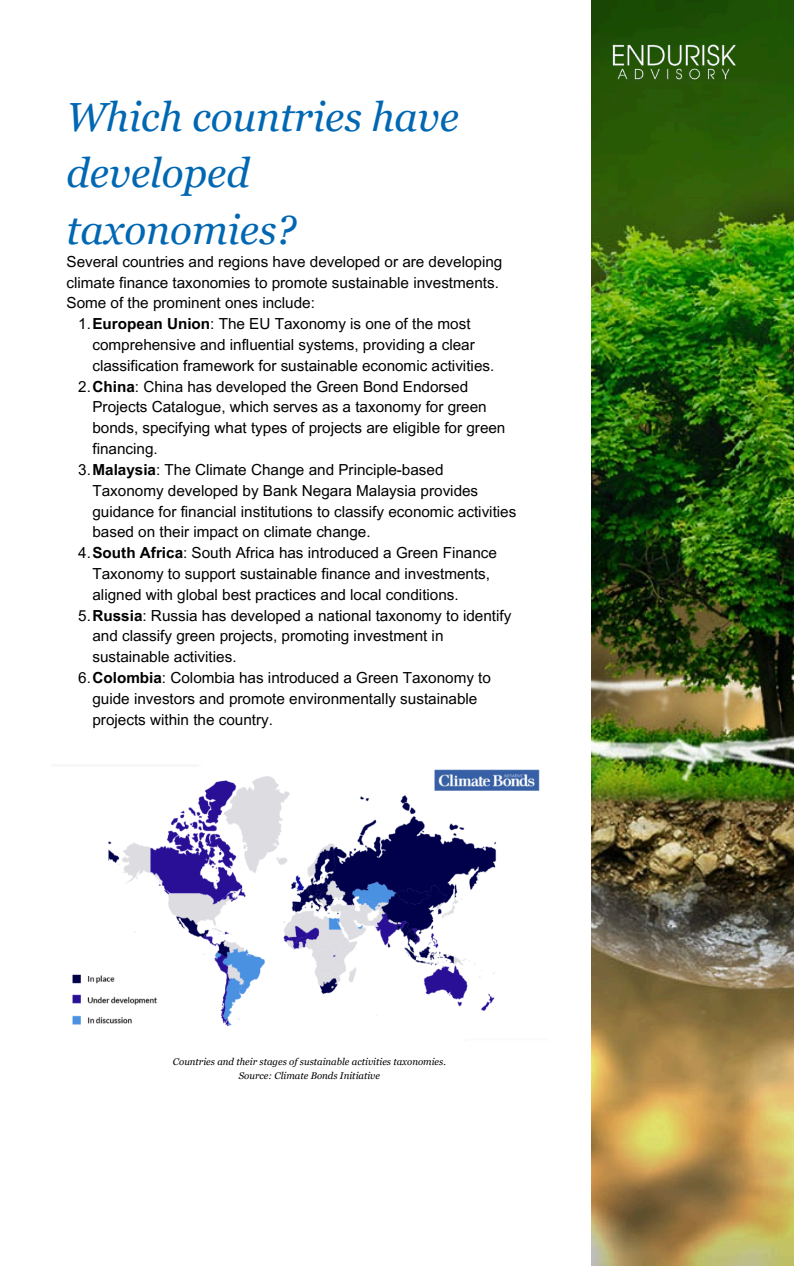
<style>
.page{position:relative;width:794px;height:1266px;background:#fff}
.page>*{position:absolute;margin:0;border:0;box-sizing:border-box;transform-origin:0 0}
.t1{font:italic 40.65px/56.8px "Georgia Pro";color:#0067b3}
.t2{font:15.23px/20.9px "Arial MT Pro";color:#000}
.t3{font:italic 9.68px "Georgia Pro";color:#000}
.s1{font-weight:700}
</style>
<div class="page">
<img style="left:591px;top:0;width:202px;height:1266px">
<img style="left:612px;top:44px;width:123px;height:35px">
<img style="left:72px;top:769px;width:468px;height:257px">
<p class="t1" style="left:66px;top:88px;width:394px">Which countries have developed taxonomies?</p>
<p class="t2" style="left:66px;top:253px;width:437px">Several countries and regions have developed or are developing climate finance taxonomies to promote sustainable investments.<br>Some of the prominent ones include:</p>
<p class="t2" style="left:92px;top:315px;width:403px;text-indent:-14px">1.<span class="s1">European Union</span>: The EU Taxonomy is one of the most comprehensive and influential systems, providing a clear classification framework for sustainable economic activities.</p>
<p class="t2" style="left:92px;top:378px;width:414px;text-indent:-14px">2.<span class="s1">China</span>: China has developed the Green Bond Endorsed Projects Catalogue, which serves as a taxonomy for green bonds, specifying what types of projects are eligible for green financing.</p>
<p class="t2" style="left:92px;top:461px;width:425px;text-indent:-14px">3.<span class="s1">Malaysia</span>: The Climate Change and Principle-based Taxonomy developed by Bank Negara Malaysia provides guidance for financial institutions to classify economic activities based on their impact on climate change.</p>
<p class="t2" style="left:92px;top:544px;width:406px;text-indent:-14px">4.<span class="s1">South Africa</span>: South Africa has introduced a Green Finance<br>Taxonomy to support sustainable finance and investments, aligned with global best practices and local conditions.</p>
<p class="t2" style="left:92px;top:607px;width:420px;text-indent:-14px">5.<span class="s1">Russia</span>: Russia has developed a national taxonomy to identify and classify green projects, promoting investment in sustainable activities.</p>
<p class="t2" style="left:92px;top:669px;width:400px;text-indent:-14px">6.<span class="s1">Colombia</span>: Colombia has introduced a Green Taxonomy to guide investors and promote environmentally sustainable projects within the country.</p>
<p class="t3" style="left:173px;top:1056px;width:274px">Countries and their stages of sustainable activities taxonomies.</p>
<p class="t3" style="left:239px;top:1070px;width:143px">Source: Climate Bonds Initiative</p>
</div>
